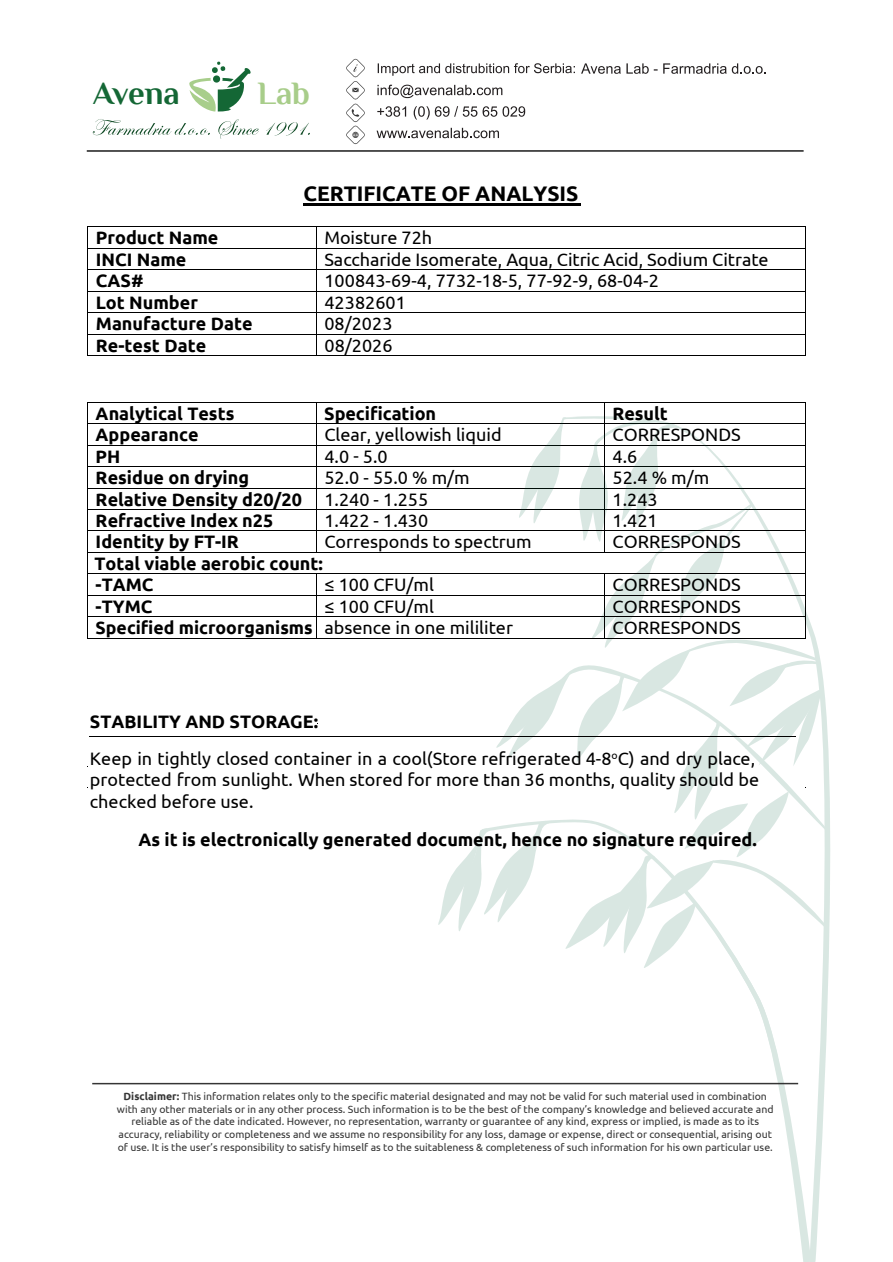
<style>
.page{position:relative;width:893px;height:1262px;background:#fff}
.page>*{position:absolute;margin:0;border:0;box-sizing:border-box;transform-origin:0 0}
.t1{font:700 32.55px "Philosopher";letter-spacing:-.005em;color:#146735}
.t2{font:700 32.55px "Philosopher";color:#a8cd8a}
.t3{font:700 21px "Ubuntu";color:#000}
.t4{font:18px/21.5px "Ubuntu";color:#000}
.t5{font:700 18px/21.5px "Ubuntu";color:#000}
.t6{font:700 17.7px "Ubuntu";color:#000}
.t7{font:10.5px/12.6px "Ubuntu";color:#353535;text-align:center}
.s1{font-weight:700}
</style>
<div class="page">
<hr style="left:88px;top:402px;width:228px;height:1px;background:#000">
<hr style="left:316px;top:402px;width:489px;height:1px;background:#000">
<hr style="left:88px;top:423px;width:228px;height:1px;background:#000">
<hr style="left:316px;top:423px;width:489px;height:1px;background:#000">
<hr style="left:88px;top:445px;width:228px;height:1px;background:#000">
<hr style="left:316px;top:445px;width:489px;height:1px;background:#000">
<hr style="left:88px;top:466px;width:228px;height:1px;background:#000">
<hr style="left:316px;top:466px;width:489px;height:1px;background:#000">
<hr style="left:88px;top:488px;width:228px;height:1px;background:#000">
<hr style="left:316px;top:488px;width:489px;height:1px;background:#000">
<hr style="left:88px;top:509px;width:228px;height:1px;background:#000">
<hr style="left:316px;top:509px;width:489px;height:1px;background:#000">
<hr style="left:303px;top:203px;width:278px;height:2px;background:#000">
<hr style="left:88px;top:227px;width:228px;height:1px;background:#000">
<hr style="left:317px;top:227px;width:488px;height:1px;background:#000">
<hr style="left:88px;top:248px;width:228px;height:1px;background:#000">
<hr style="left:317px;top:248px;width:488px;height:1px;background:#000">
<hr style="left:88px;top:269px;width:228px;height:1px;background:#000">
<hr style="left:317px;top:269px;width:488px;height:1px;background:#000">
<hr style="left:88px;top:291px;width:228px;height:1px;background:#000">
<hr style="left:317px;top:291px;width:488px;height:1px;background:#000">
<hr style="left:88px;top:312px;width:228px;height:1px;background:#000">
<hr style="left:317px;top:312px;width:488px;height:1px;background:#000">
<hr style="left:88px;top:334px;width:228px;height:1px;background:#000">
<hr style="left:317px;top:334px;width:488px;height:1px;background:#000">
<svg style="left:87px;top:227px;width:1px;height:129px"></svg>
<hr style="left:88px;top:355px;width:228px;height:1px;background:#000">
<svg style="left:316px;top:227px;width:1px;height:129px"></svg>
<hr style="left:317px;top:355px;width:488px;height:1px;background:#000">
<svg style="left:805px;top:227px;width:1px;height:129px"></svg>
<svg style="left:811px;top:747px;width:19px;height:514px"></svg>
<svg style="left:479px;top:972px;width:332px;height:289px"></svg>
<hr style="left:92px;top:1082px;width:706px;height:2px;background:#353535">
<hr style="left:87px;top:150px;width:716px;height:2px;background:#353535">
<svg style="left:581px;top:63px;width:39px;height:11px"></svg>
<svg style="left:626px;top:63px;width:31px;height:11px"></svg>
<svg style="left:663px;top:63px;width:102px;height:11px"></svg>
<svg style="left:377px;top:85px;width:125px;height:13px"></svg>
<svg style="left:377px;top:106px;width:29px;height:11px"></svg>
<svg style="left:413px;top:106px;width:16px;height:14px"></svg>
<svg style="left:435px;top:106px;width:90px;height:11px"></svg>
<svg style="left:376px;top:128px;width:123px;height:10px"></svg>
<svg style="left:189px;top:61px;width:62px;height:50px"></svg>
<svg style="left:377px;top:63px;width:198px;height:13px"></svg>
<svg style="left:346px;top:59px;width:18px;height:85px"></svg>
<svg style="left:93px;top:119px;width:117px;height:16px"></svg>
<svg style="left:218px;top:119px;width:41px;height:20px"></svg>
<svg style="left:266px;top:122px;width:44px;height:14px"></svg>
<hr style="left:90px;top:736px;width:705px;height:1px;background:#000">
<hr style="left:88px;top:530px;width:228px;height:1px;background:#000">
<hr style="left:316px;top:530px;width:489px;height:1px;background:#000">
<hr style="left:88px;top:552px;width:228px;height:1px;background:#000">
<svg style="left:316px;top:403px;width:1px;height:149px"></svg>
<hr style="left:316px;top:552px;width:489px;height:1px;background:#000">
<hr style="left:88px;top:573px;width:228px;height:1px;background:#000">
<hr style="left:316px;top:573px;width:489px;height:1px;background:#000">
<hr style="left:88px;top:595px;width:228px;height:1px;background:#000">
<hr style="left:316px;top:595px;width:489px;height:1px;background:#000">
<hr style="left:88px;top:616px;width:228px;height:1px;background:#000">
<hr style="left:316px;top:616px;width:489px;height:1px;background:#000">
<svg style="left:87px;top:402px;width:1px;height:236px"></svg>
<hr style="left:88px;top:637px;width:228px;height:1px;background:#000">
<svg style="left:316px;top:574px;width:1px;height:63px"></svg>
<hr style="left:316px;top:637px;width:489px;height:1px;background:#000">
<svg style="left:438px;top:402px;width:387px;height:570px"></svg>
<h1 class="t1" style="left:93px;top:76px;width:88px">Avena</h1>
<h1 class="t2" style="left:257px;top:76px;width:54px">Lab</h1>
<h2 class="t3" style="left:303px;top:181px;width:276px">CERTIFICATE OF ANALYSIS</h2>
<h3 class="t5" style="left:96px;top:227px;width:124px">Product Name</h3>
<h3 class="t4" style="left:324px;top:226px;width:109px">Moisture 72h</h3>
<h3 class="t5" style="left:96px;top:248px;width:92px">INCI Name</h3>
<h3 class="t4" style="left:324px;top:248px;width:445px">Saccharide Isomerate, Aqua, Citric Acid, Sodium Citrate</h3>
<h3 class="t5" style="left:96px;top:270px;width:49px">CAS#</h3>
<h3 class="t4" style="left:324px;top:269px;width:336px">100843-69-4, 7732-18-5, 77-92-9, 68-04-2</h3>
<h3 class="t5" style="left:96px;top:291px;width:104px">Lot Number</h3>
<h3 class="t4" style="left:324px;top:291px;width:83px">42382601</h3>
<h3 class="t5" style="left:96px;top:313px;width:158px">Manufacture Date</h3>
<h3 class="t4" style="left:324px;top:312px;width:70px">08/2023</h3>
<h3 class="t5" style="left:96px;top:334px;width:112px">Re-test Date</h3>
<h3 class="t4" style="left:324px;top:334px;width:70px">08/2026</h3>
<h3 class="t5" style="left:96px;top:402px;width:140px">Analytical Tests</h3>
<h3 class="t5" style="left:324px;top:402px;width:113px">Specification</h3>
<h3 class="t5" style="left:96px;top:423px;width:208px">Appearance<br>PH<br>Residue on drying<br>Relative Density d20/20</h3>
<h3 class="t5" style="left:612px;top:402px;width:57px">Result</h3>
<h3 class="t4" style="left:324px;top:423px;width:179px">Clear, yellowish liquid<br>4.0 - 5.0<br>52.0 - 55.0 % m/m<br>1.240 - 1.255</h3>
<h3 class="t4" style="left:612px;top:423px;width:130px">CORRESPONDS<br>4.6<br>52.4 % m/m<br>1.243</h3>
<h3 class="t5" style="left:96px;top:509px;width:179px">Refractive Index n25<br>Identity by FT-IR</h3>
<h3 class="t4" style="left:324px;top:509px;width:209px">1.422 - 1.430<br>Corresponds to spectrum</h3>
<h3 class="t4" style="left:612px;top:509px;width:130px">1.421<br>CORRESPONDS</h3>
<h3 class="t5" style="left:96px;top:574px;width:59px">-TAMC</h3>
<h3 class="t4" style="left:324px;top:573px;width:111px">≤ 100 CFU/ml</h3>
<h3 class="t4" style="left:612px;top:573px;width:130px">CORRESPONDS</h3>
<h3 class="t5" style="left:96px;top:595px;width:58px">-TYMC</h3>
<h3 class="t6" style="left:96px;top:617px;width:219px">Specified microorganisms</h3>
<h3 class="t5" style="left:94px;top:552px;width:230px">Total viable aerobic count:</h3>
<h3 class="t4" style="left:324px;top:595px;width:190px">≤ 100 CFU/ml<br>absence in one mililiter</h3>
<h3 class="t4" style="left:612px;top:595px;width:130px">CORRESPONDS<br>CORRESPONDS</h3>
<h3 class="t4" style="left:90px;top:703px;width:666px;line-height:36.5px"><span class="s1">STABILITY AND STORAGE:<br></span>Keep in tightly closed container in a cool(Store refrigerated 4-8<sup>o</sup>C) and dry place,</h3>
<h3 class="t4" style="left:90px;top:768px;width:670px">protected from sunlight. When stored for more than 36 months, quality should be checked before use.</h3>
<h3 class="t5" style="left:138px;top:828px;width:620px">As it is electronically generated document, hence no signature required.</h3>
<p class="t7" style="left:117px;top:1089px;width:658px"><span class="s1">Disclaimer:</span> This information relates only to the specific material designated and may not be valid for such material used in combination with any other materials or in any other process. Such information is to be the best of the company’s knowledge and believed accurate and reliable as of the date indicated. However, no representation, warranty or guarantee of any kind, express or implied, is made as to its accuracy, reliability or completeness and we assume no responsibility for any loss, damage or expense, direct or consequential, arising out of use. It is the user’s responsibility to satisfy himself as to the suitableness &amp; completeness of such information for his own particular use.</p>
</div>
